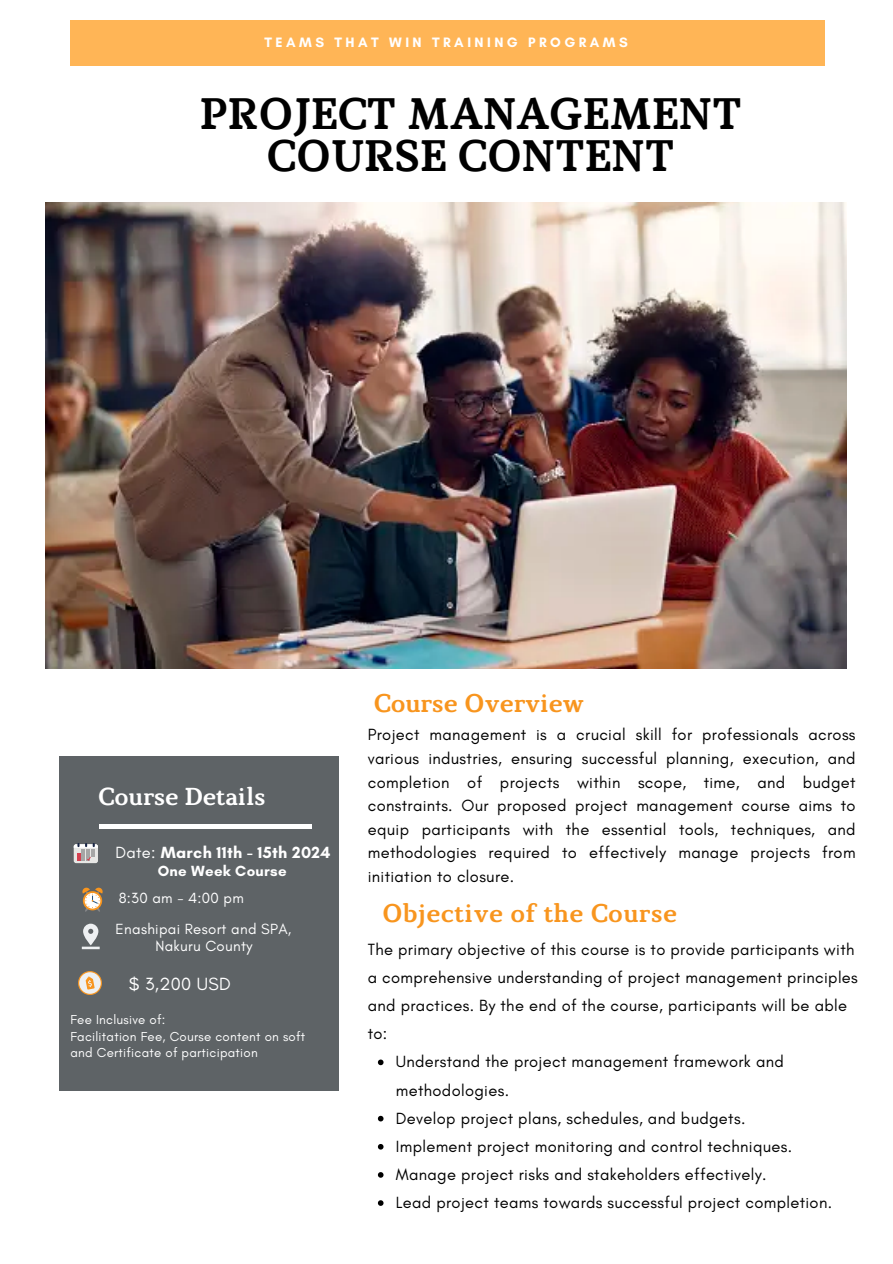
<style>
.page{position:relative;width:893px;height:1264px;background:#fff}
.page>*{position:absolute;margin:0;border:0;box-sizing:border-box;transform-origin:0 0}
.t1{font:700 43.95px/42.8px "Marta";color:#000;text-align:center}
.t2{font:700 25.5px "Marta";letter-spacing:.02em;color:#f8951e}
.t3{font:700 25.5px "Marta";color:#f8951e}
.t4{font:700 24.45px "Marta";color:#fff}
.t5{font:18px "Glacial Indifference";letter-spacing:.02em;color:#fff}
.t6{font:16.5px/23.7px "Glacial Indifference";letter-spacing:.02em;color:#000}
.t7{font:700 16.5px "Glacial Indifference";letter-spacing:.02em;color:#fff}
.t8{font:15px "Glacial Indifference";letter-spacing:.02em;color:#fff}
.t9{font:700 15px "Glacial Indifference";letter-spacing:.02em;color:#fff}
.t10{font:700 13.95px "Glacial Indifference";letter-spacing:.25em;color:#fff}
.t11{font:13.2px/16.5px "Glacial Indifference";letter-spacing:.02em;color:#fff}
.s1{font-weight:400}
</style>
<div class="page">
<img style="left:45px;top:202px;width:801px;height:466px">
<div style="left:59px;top:756px;width:279px;height:334px;background:#5e6366"></div>
<hr style="left:99px;top:824px;width:213px;height:4px;background:#fff">
<div style="left:70px;top:20px;width:754px;height:45px;background:#ffb556"></div>
<svg style="left:82px;top:887px;width:21px;height:24px"></svg>
<svg style="left:82px;top:923px;width:18px;height:26px"></svg>
<svg style="left:78px;top:971px;width:24px;height:23px"></svg>
<div style="left:74px;top:844px;width:24px;height:19px;background:#e7e7e5;border-radius:2px"></div>
<svg style="left:74px;top:843px;width:24px;height:18px"></svg>
<svg style="left:378px;top:1059px;width:5px;height:6px"></svg>
<svg style="left:378px;top:1115px;width:5px;height:6px"></svg>
<svg style="left:378px;top:1144px;width:5px;height:5px"></svg>
<svg style="left:378px;top:1172px;width:5px;height:5px"></svg>
<svg style="left:378px;top:1200px;width:5px;height:5px"></svg>
<p class="t10" style="left:264px;top:33px;width:365px">TEAMS THAT WIN TRAINING PROGRAMS</p>
<h5 class="t1" style="left:200px;top:96px;width:543px">PROJECT MANAGEMENT<br>COURSE CONTENT</h5>
<p class="t4" style="left:98px;top:787px;width:168px">Course Details</p>
<h2 class="t7" style="left:115px;top:842px;width:216px"><span class="s1">Date:</span> March 11th - 15th 2024</h2>
<p class="t9" style="left:158px;top:861px;width:130px">One Week Course</p>
<p class="t8" style="left:119px;top:889px;width:127px">8:30 am - 4:00 pm</p>
<h4 class="t8" style="left:116px;top:920px;width:177px">Enashipai Resort and SPA,</h4>
<h6 class="t8" style="left:155px;top:937px;width:99px">Nakuru County</h6>
<p class="t5" style="left:129px;top:973px;width:103px">$ 3,200 USD</p>
<p class="t11" style="left:70px;top:1011px;width:97px">Fee Inclusive of:</p>
<p class="t11" style="left:70px;top:1027px;width:236px">Facilitation Fee, Course content on soft and Certificate of participation</p>
<p class="t3" style="left:374px;top:693px;width:211px">Course Overview</p>
<h1 class="t6" style="left:368px;top:722px;width:489px;text-align:justify">Project management is a crucial skill for professionals across various industries, ensuring successful planning, execution, and completion of projects within scope, time, and budget constraints. Our proposed project management course aims to equip participants with the essential tools, techniques, and methodologies required to effectively manage projects from initiation to closure.</h1>
<p class="t2" style="left:382px;top:903px;width:296px">Objective of the Course</p>
<p class="t6" style="left:368px;top:935px;width:491px;line-height:28.2px">The primary objective of this course is to provide participants with a comprehensive understanding of project management principles and practices. By the end of the course, participants will be able to:</p>
<h2 class="t6" style="left:396px;top:1047px;width:389px;line-height:28.2px">Understand the project management framework and methodologies.</h2>
<h4 class="t6" style="left:396px;top:1106px;width:351px">Develop project plans, schedules, and budgets.</h4>
<p class="t6" style="left:396px;top:1134px;width:398px">Implement project monitoring and control techniques.</p>
<h2 class="t6" style="left:396px;top:1162px;width:372px">Manage project risks and stakeholders effectively.</h2>
<p class="t6" style="left:396px;top:1190px;width:438px">Lead project teams towards successful project completion.</p>
</div>
